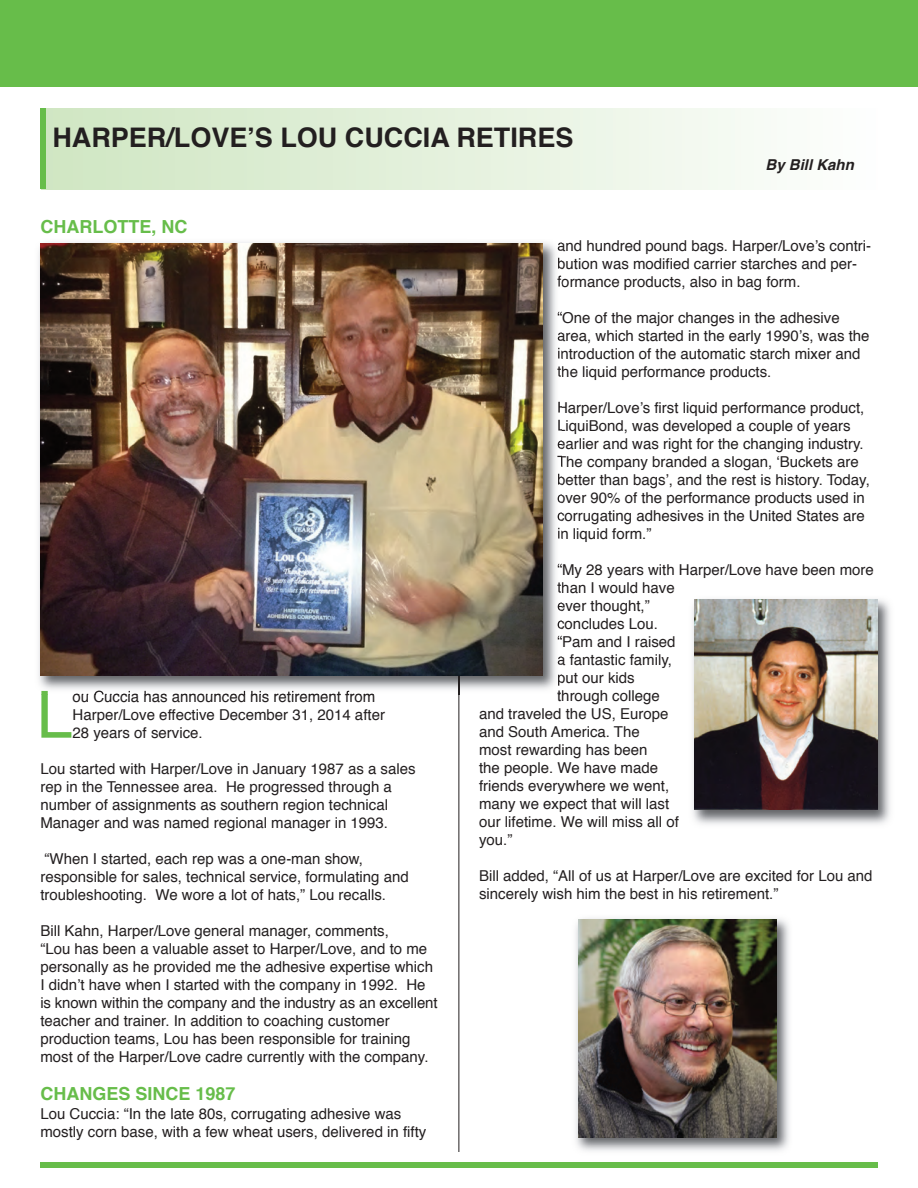
<style>
.page{position:relative;width:918px;height:1188px;background:#fff}
.page>*{position:absolute;margin:0;border:0;box-sizing:border-box;transform-origin:0 0}
.t1{font:65.1px "Helvetica";color:#67bd4a}
.t2{font:700 27px "Helvetica";color:#231f20}
.t3{font:700 18px "Helvetica";color:#67bd4a}
.t4{font:15px/18px "Helvetica";color:#231f20}
.t5{font:italic 700 15px "Helvetica";color:#231f20}
</style>
<div class="page">
<hr style="left:459px;top:652px;width:1px;height:500px;background:#231f20">
<div style="left:0;top:0;width:918px;height:86px;background:#67bd4a"></div>
<div style="left:40px;top:1162px;width:837px;height:6px;background:#67bd4a"></div>
<div style="left:41px;top:108px;width:836px;height:81px;background:linear-gradient(to right,#cfe6c1,#fdfefd)"></div>
<div style="left:40px;top:108px;width:6px;height:81px;background:#67bd4a"></div>
<img style="left:575px;top:918px;width:214px;height:233px">
<img style="left:578px;top:920px;width:198px;height:217px">
<img style="left:692px;top:599px;width:198px;height:226px">
<img style="left:694px;top:600px;width:183px;height:210px">
<img style="left:38px;top:242px;width:524px;height:452px">
<img style="left:459px;top:675px;width:1px;height:19px">
<svg style="left:41px;top:691px;width:8px;height:3px"></svg>
<img style="left:73px;top:691px;width:78px;height:3px">
<svg style="left:558px;top:242px;width:4px;height:9px"></svg>
<svg style="left:558px;top:258px;width:4px;height:11px"></svg>
<svg style="left:557px;top:276px;width:5px;height:11px"></svg>
<svg style="left:558px;top:311px;width:4px;height:6px"></svg>
<svg style="left:558px;top:331px;width:4px;height:11px"></svg>
<svg style="left:558px;top:348px;width:4px;height:11px"></svg>
<svg style="left:557px;top:366px;width:5px;height:12px"></svg>
<svg style="left:558px;top:402px;width:4px;height:12px"></svg>
<svg style="left:558px;top:420px;width:4px;height:12px"></svg>
<svg style="left:558px;top:439px;width:4px;height:10px"></svg>
<svg style="left:557px;top:456px;width:5px;height:12px"></svg>
<svg style="left:558px;top:474px;width:4px;height:11px"></svg>
<svg style="left:558px;top:493px;width:4px;height:10px"></svg>
<svg style="left:558px;top:511px;width:4px;height:11px"></svg>
<svg style="left:558px;top:528px;width:4px;height:12px"></svg>
<svg style="left:558px;top:564px;width:4px;height:5px"></svg>
<svg style="left:557px;top:582px;width:5px;height:11px"></svg>
<svg style="left:558px;top:601px;width:4px;height:11px"></svg>
<svg style="left:558px;top:619px;width:4px;height:10px"></svg>
<svg style="left:558px;top:636px;width:4px;height:5px"></svg>
<svg style="left:558px;top:655px;width:4px;height:10px"></svg>
<svg style="left:557px;top:673px;width:5px;height:21px"></svg>
<img style="left:40px;top:243px;width:502px;height:432px">
<h2 class="t2" style="left:52px;top:126px;width:523px">HARPER/LOVE’S LOU CUCCIA RETIRES</h2>
<p class="t3" style="left:40px;top:219px;width:148px">CHARLOTTE, NC</p>
<p class="t5" style="left:766px;top:158px;width:90px">By Bill Kahn</p>
<h1 class="t1" style="left:36px;top:688px;width:38px">L</h1>
<p class="t4" style="left:73px;top:689px;width:314px">ou Cuccia has announced his retirement from<br>Harper/Love effective December 31, 2014 after<br>28 years of service.</p>
<p class="t4" style="left:40px;top:761px;width:377px">Lou started with Harper/Love in January 1987 as a sales rep in the Tennessee area. He progressed through a number of assignments as southern region technical Manager and was named regional manager in 1993.</p>
<p class="t4" style="left:40px;top:851px;width:370px">“When I started, each rep was a one-man show, responsible for sales, technical service, formulating and troubleshooting. We wore a lot of hats,” Lou recalls.</p>
<p class="t4" style="left:40px;top:923px;width:399px">Bill Kahn, Harper/Love general manager, comments,<br>“Lou has been a valuable asset to Harper/Love, and to me personally as he provided me the adhesive expertise which I didn’t have when I started with the company in 1992. He is known within the company and the industry as an excellent teacher and trainer. In addition to coaching customer production teams, Lou has been responsible for training most of the Harper/Love cadre currently with the company.</p>
<p class="t3" style="left:40px;top:1086px;width:197px">CHANGES SINCE 1987</p>
<p class="t4" style="left:40px;top:1106px;width:387px">Lou Cuccia: “In the late 80s, corrugating adhesive was mostly corn base, with a few wheat users, delivered in fifty</p>
<p class="t4" style="left:557px;top:237px;width:316px">and hundred pound bags. Harper/Love’s contri&shy;bution was modified carrier starches and per&shy;formance products, also in bag form.</p>
<p class="t4" style="left:557px;top:309px;width:314px">“One of the major changes in the adhesive area, which started in the early 1990’s, was the introduction of the automatic starch mixer and the liquid performance products.</p>
<p class="t4" style="left:557px;top:399px;width:314px">Harper/Love’s first liquid performance product, LiquiBond, was developed a couple of years earlier and was right for the changing industry.<br>The company branded a slogan, ‘Buckets are better than bags’, and the rest is history. Today, over 90% of the performance products used in corrugating adhesives in the United States are in liquid form.”</p>
<p class="t4" style="left:557px;top:561px;width:318px">“My 28 years with Harper/Love have been more</p>
<p class="t4" style="left:557px;top:579px;width:119px">than I would have</p>
<p class="t4" style="left:557px;top:597px;width:94px">ever thought,”</p>
<p class="t4" style="left:557px;top:615px;width:102px">concludes Lou.</p>
<p class="t4" style="left:557px;top:633px;width:120px">“Pam and I raised</p>
<p class="t4" style="left:557px;top:651px;width:116px">a fantastic family,</p>
<p class="t4" style="left:557px;top:669px;width:79px">put our kids</p>
<p class="t4" style="left:557px;top:687px;width:104px">through college</p>
<p class="t4" style="left:479px;top:705px;width:191px">and traveled the US, Europe</p>
<p class="t4" style="left:479px;top:723px;width:162px">and South America. The</p>
<p class="t4" style="left:479px;top:741px;width:170px">most rewarding has been</p>
<p class="t4" style="left:479px;top:759px;width:180px">the people. We have made</p>
<p class="t4" style="left:479px;top:777px;width:192px">friends everywhere we went,</p>
<p class="t4" style="left:479px;top:795px;width:192px">many we expect that will last</p>
<p class="t4" style="left:479px;top:813px;width:201px">our lifetime. We will miss all of</p>
<p class="t4" style="left:479px;top:831px;width:35px">you.”</p>
<p class="t4" style="left:479px;top:867px;width:395px">Bill added, “All of us at Harper/Love are excited for Lou and sincerely wish him the best in his retirement.”</p>
</div>
